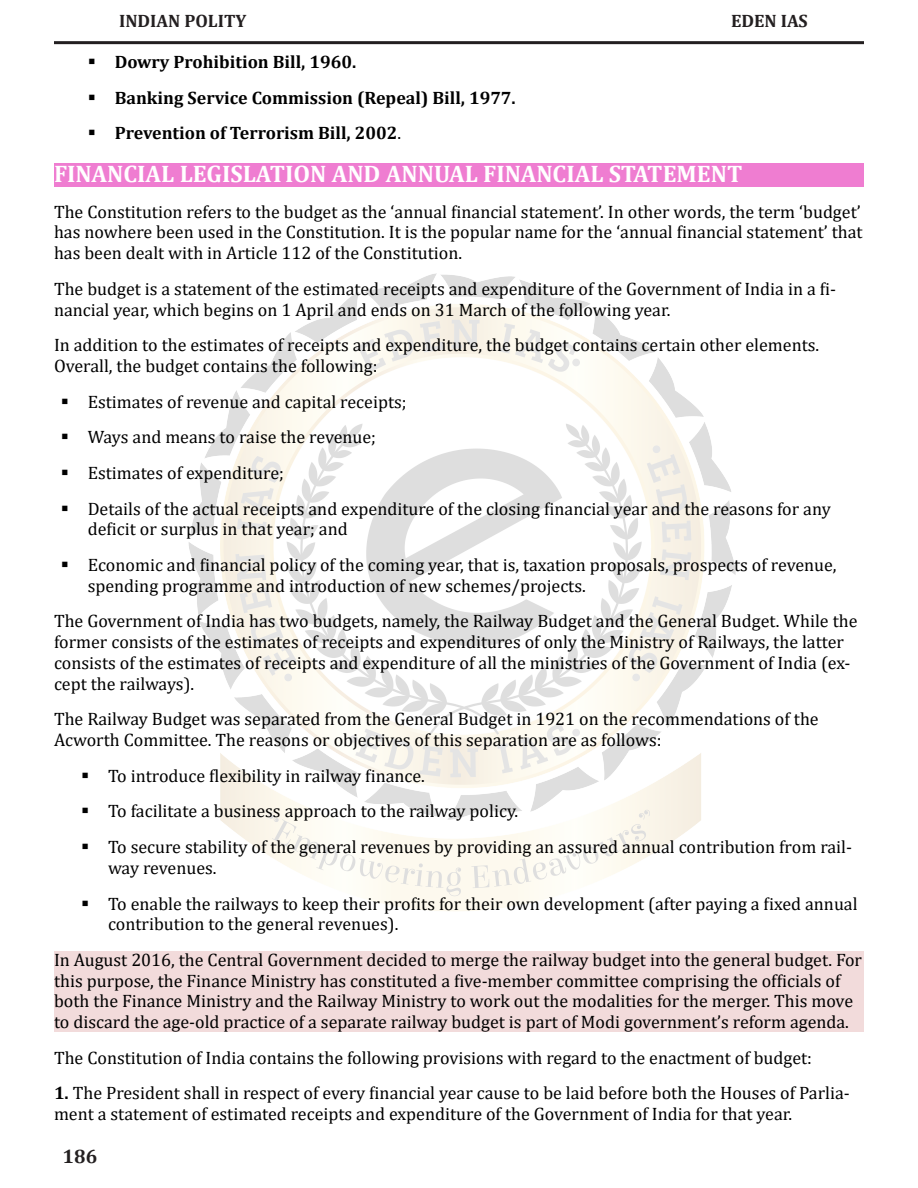
<style>
.page{position:relative;width:918px;height:1188px;background:#fff}
.page>*{position:absolute;margin:0;border:0;box-sizing:border-box;transform-origin:0 0}
.t1{font:700 24px "Cambria";color:#fff}
.t2{font:700 19.5px "Cambria";color:#231f20}
.t3{font:18px/20.7px "Cambria";color:#000}
.t4{font:700 18px "Cambria";color:#000}
.t5{font:700 18px "Cambria";color:#231f20}
.s1{font-weight:400}
.s2{font-weight:700}
</style>
<div class="page">
<img style="left:188px;top:273px;width:548px;height:638px">
<hr style="left:54px;top:41px;width:810px;height:3px;background:#231f20">
<div style="left:54px;top:163px;width:810px;height:24px;background:#ef7dd1"></div>
<div style="left:54px;top:952px;width:810px;height:80px;background:#f2dbdb"></div>
<p class="t5" style="left:119px;top:9px;width:129px">INDIAN POLITY</p>
<p class="t5" style="left:731px;top:9px;width:78px">EDEN IAS</p>
<p class="t4" style="left:88px;top:49px;width:270px">▪ Dowry Prohibition Bill, 1960.</p>
<p class="t4" style="left:88px;top:85px;width:430px">▪ Banking Service Commission (Repeal) Bill, 1977.</p>
<p class="t4" style="left:88px;top:121px;width:315px">▪ Prevention of Terrorism Bill, 2002<span class="s1">.</span></p>
<p class="t1" style="left:54px;top:157px;width:690px">FINANCIAL LEGISLATION AND ANNUAL FINANCIAL STATEMENT</p>
<p class="t3" style="left:54px;top:201px;width:810px;text-align:justify">The Constitution refers to the budget as the ‘annual financial statement’. In other words, the term ‘budget’ has nowhere been used in the Constitution. It is the popular name for the ‘annual financial statement’ that has been dealt with in Article 112 of the Constitution.</p>
<p class="t3" style="left:54px;top:278px;width:784px">The budget is a statement of the estimated receipts and expenditure of the Government of India in a fi&shy;nancial year, which begins on 1 April and ends on 31 March of the following year.</p>
<p class="t3" style="left:54px;top:335px;width:767px">In addition to the estimates of receipts and expenditure, the budget contains certain other elements.<br>Overall, the budget contains the following:</p>
<p class="t3" style="left:61px;top:391px;width:347px">▪ Estimates of revenue and capital receipts;</p>
<p class="t3" style="left:61px;top:427px;width:317px">▪ Ways and means to raise the revenue;</p>
<p class="t3" style="left:61px;top:462px;width:225px">▪ Estimates of expenditure;</p>
<p class="t3" style="left:88px;top:498px;width:745px;text-indent:-27px">▪ Details of the actual receipts and expenditure of the closing financial year and the reasons for any deficit or surplus in that year; and</p>
<p class="t3" style="left:88px;top:555px;width:750px;text-indent:-27px">▪ Economic and financial policy of the coming year, that is, taxation proposals, prospects of revenue, spending programme and introduction of new schemes/projects.</p>
<p class="t3" style="left:54px;top:611px;width:805px">The Government of India has two budgets, namely, the Railway Budget and the General Budget. While the former consists of the estimates of receipts and expenditures of only the Ministry of Railways, the latter consists of the estimates of receipts and expenditure of all the ministries of the Government of India (ex&shy;cept the railways).</p>
<p class="t3" style="left:54px;top:709px;width:766px">The Railway Budget was separated from the General Budget in 1921 on the recommendations of the<br>Acworth Committee. The reasons or objectives of this separation are as follows:</p>
<p class="t3" style="left:81px;top:765px;width:346px">▪ To introduce flexibility in railway finance.</p>
<p class="t3" style="left:81px;top:801px;width:439px">▪ To facilitate a business approach to the railway policy.</p>
<p class="t3" style="left:108px;top:837px;width:746px;text-indent:-27px">▪ To secure stability of the general revenues by providing an assured annual contribution from rail&shy;way revenues.</p>
<p class="t3" style="left:108px;top:893px;width:751px;text-indent:-27px">▪ To enable the railways to keep their profits for their own development (after paying a fixed annual contribution to the general revenues).</p>
<p class="t3" style="left:54px;top:949px;width:810px">In August 2016, the Central Government decided to merge the railway budget into the general budget. For this purpose, the Finance Ministry has constituted a five-member committee comprising the officials of both the Finance Ministry and the Railway Ministry to work out the modalities for the merger. This move to discard the age-old practice of a separate railway budget is part of Modi government’s reform agenda.</p>
<p class="t3" style="left:54px;top:1047px;width:760px">The Constitution of India contains the following provisions with regard to the enactment of budget:</p>
<p class="t3" style="left:54px;top:1083px;width:797px"><span class="s2">1.</span> The President shall in respect of every financial year cause to be laid before both the Houses of Parlia&shy;ment a statement of estimated receipts and expenditure of the Government of India for that year.</p>
<p class="t2" style="left:63px;top:1142px;width:36px">186</p>
</div>
